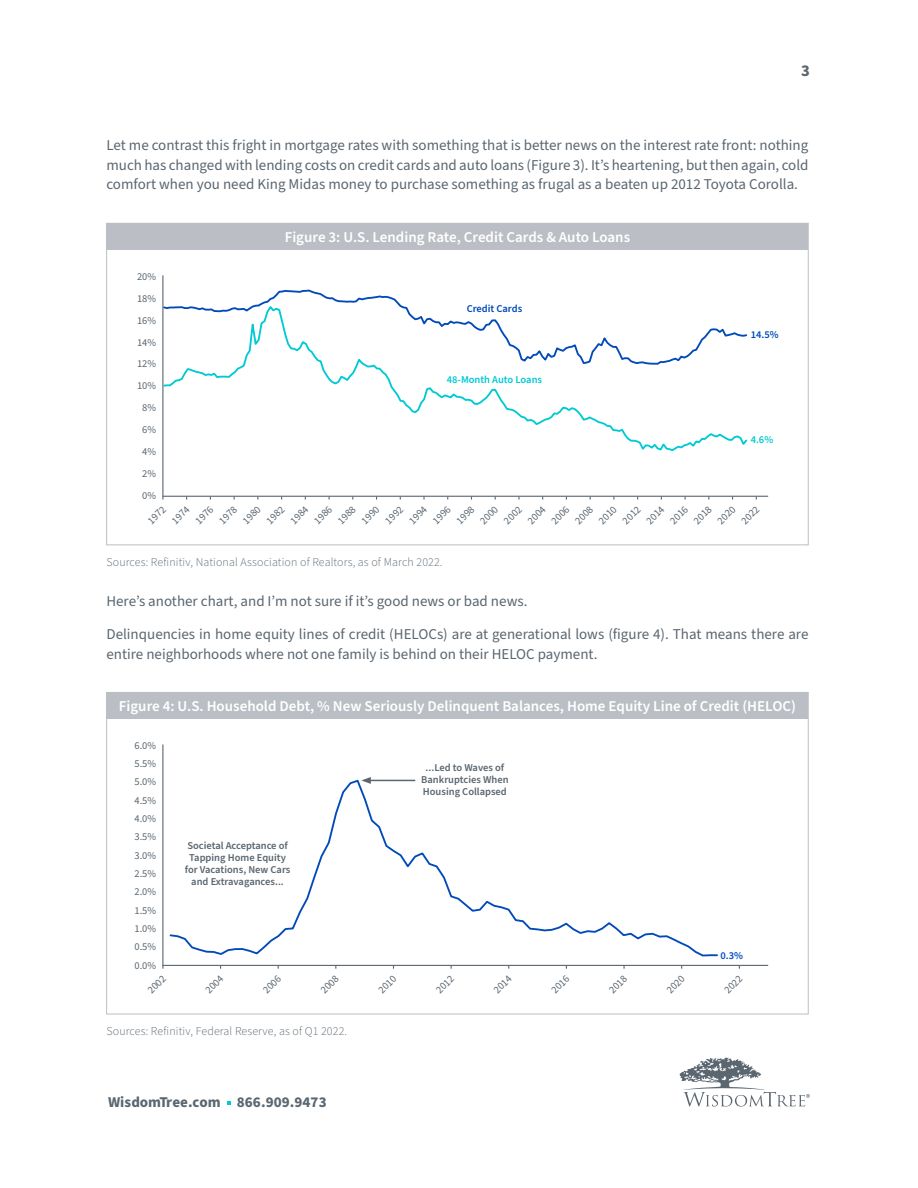
<style>
.page{position:relative;width:918px;height:1188px;background:#fff}
.page>*{position:absolute;margin:0;border:0;box-sizing:border-box;transform-origin:0 0}
.t1{font:700 16.5px "Source Sans Pro";color:#5a6670}
.t2{font:15px/19.5px "Source Sans Pro";color:#5a6670;text-align:justify}
.t3{font:600 15px "Source Sans Pro";color:#fff}
.t4{font:700 15px "Source Sans Pro";letter-spacing:.005em;color:#5a6670}
.t5{font:300 12px "Source Sans Pro";letter-spacing:.01em;color:#5a6670}
.t6{font:10.5px "Source Sans Pro";color:#5a6670}
.t7{font:600 10.5px/12px "Source Sans Pro";color:#5a6670;text-align:center}
.t8{font:600 10.5px "Source Sans Pro";color:#00cad4}
.t9{font:600 10.5px "Source Sans Pro";color:#004aba}
</style>
<div class="page">
<svg style="left:227px;top:1102px;width:4px;height:3px"></svg>
<svg style="left:680px;top:1058px;width:130px;height:49px"></svg>
<div style="left:106px;top:223px;width:702px;height:27px;background:#bbbec4"></div>
<div style="left:106px;top:692px;width:702px;height:27px;background:#bbbec4"></div>
<hr style="left:162px;top:275px;width:1px;height:222px;background:#5a6670">
<hr style="left:162px;top:496px;width:606px;height:1px;background:#5a6670">
<svg style="left:162px;top:289px;width:238px;height:15px"></svg>
<svg style="left:162px;top:304px;width:586px;height:148px"></svg>
<hr style="left:162px;top:745px;width:1px;height:221px;background:#5a6670">
<hr style="left:162px;top:965px;width:606px;height:1px;background:#5a6670">
<svg style="left:169px;top:778px;width:549px;height:179px"></svg>
<p class="t1" style="left:801px;top:59px;width:10px">3</p>
<p class="t2" style="left:106px;top:136px;width:704px">Let me contrast this fright in mortgage rates with something that is better news on the interest rate front: nothing much has changed with lending costs on credit cards and auto loans (Figure 3). It’s heartening, but then again, cold comfort when you need King Midas money to purchase something as frugal as a beaten up 2012 Toyota Corolla.</p>
<p class="t6" style="left:137px;top:269px;width:21px">20%</p>
<p class="t6" style="left:137px;top:313px;width:21px">16%</p>
<p class="t6" style="left:137px;top:357px;width:21px">12%</p>
<p class="t6" style="left:142px;top:401px;width:15px">8%</p>
<p class="t6" style="left:137px;top:291px;width:21px">18%</p>
<p class="t6" style="left:137px;top:335px;width:21px">14%</p>
<p class="t6" style="left:137px;top:379px;width:21px">10%</p>
<p class="t6" style="left:142px;top:423px;width:15px">6%</p>
<p class="t6" style="left:142px;top:445px;width:15px">4%</p>
<p class="t6" style="left:142px;top:467px;width:15px">2%</p>
<p class="t6" style="left:142px;top:489px;width:15px">0%</p>
<p class="t3" style="left:285px;top:227px;width:347px">Figure 3: U.S. Lending Rate, Credit Cards &amp; Auto Loans</p>
<p class="t9" style="left:467px;top:301px;width:57px">Credit Cards</p>
<p class="t8" style="left:447px;top:372px;width:97px">48-Month Auto Loans</p>
<p class="t9" style="left:751px;top:328px;width:29px">14.5%</p>
<p class="t8" style="left:751px;top:433px;width:24px">4.6%</p>
<p class="t6" style="left:145px;top:517px;width:22px;rotate:-45deg">1972</p>
<p class="t6" style="left:168px;top:517px;width:22px;rotate:-45deg">1974</p>
<p class="t6" style="left:192px;top:517px;width:22px;rotate:-45deg">1976</p>
<p class="t6" style="left:263px;top:517px;width:22px;rotate:-45deg">1982</p>
<p class="t6" style="left:287px;top:517px;width:22px;rotate:-45deg">1984</p>
<p class="t6" style="left:311px;top:517px;width:22px;rotate:-45deg">1986</p>
<p class="t6" style="left:382px;top:517px;width:22px;rotate:-45deg">1992</p>
<p class="t6" style="left:406px;top:517px;width:22px;rotate:-45deg">1994</p>
<p class="t6" style="left:429px;top:517px;width:22px;rotate:-45deg">1996</p>
<p class="t6" style="left:216px;top:517px;width:22px;rotate:-45deg">1978</p>
<p class="t6" style="left:239px;top:517px;width:22px;rotate:-45deg">1980</p>
<p class="t6" style="left:334px;top:517px;width:22px;rotate:-45deg">1988</p>
<p class="t6" style="left:358px;top:517px;width:22px;rotate:-45deg">1990</p>
<p class="t6" style="left:453px;top:517px;width:22px;rotate:-45deg">1998</p>
<p class="t6" style="left:477px;top:517px;width:22px;rotate:-45deg">2000</p>
<p class="t6" style="left:501px;top:517px;width:22px;rotate:-45deg">2002</p>
<p class="t6" style="left:524px;top:517px;width:22px;rotate:-45deg">2004</p>
<p class="t6" style="left:548px;top:517px;width:22px;rotate:-45deg">2006</p>
<p class="t6" style="left:572px;top:517px;width:22px;rotate:-45deg">2008</p>
<p class="t6" style="left:595px;top:517px;width:22px;rotate:-45deg">2010</p>
<p class="t6" style="left:619px;top:517px;width:22px;rotate:-45deg">2012</p>
<p class="t6" style="left:643px;top:517px;width:22px;rotate:-45deg">2014</p>
<p class="t6" style="left:667px;top:517px;width:22px;rotate:-45deg">2016</p>
<p class="t6" style="left:690px;top:517px;width:22px;rotate:-45deg">2018</p>
<p class="t6" style="left:714px;top:517px;width:22px;rotate:-45deg">2020</p>
<p class="t6" style="left:738px;top:517px;width:22px;rotate:-45deg">2022</p>
<p class="t5" style="left:106px;top:554px;width:338px">Sources: Refinitiv, National Association of Realtors, as of March 2022.</p>
<p class="t2" style="left:106px;top:592px;width:423px">Here’s another chart, and I’m not sure if it’s good news or bad news.</p>
<p class="t2" style="left:106px;top:625px;width:704px">Delinquencies in home equity lines of credit (HELOCs) are at generational lows (figure 4). That means there are entire neighborhoods where not one family is behind on their HELOC payment.</p>
<p class="t3" style="left:119px;top:696px;width:679px">Figure 4: U.S. Household Debt, % New Seriously Delinquent Balances, Home Equity Line of Credit (HELOC)</p>
<p class="t6" style="left:134px;top:738px;width:23px">6.0%</p>
<p class="t6" style="left:134px;top:775px;width:23px">5.0%</p>
<p class="t6" style="left:134px;top:811px;width:23px">4.0%</p>
<p class="t6" style="left:134px;top:848px;width:23px">3.0%</p>
<p class="t6" style="left:134px;top:885px;width:23px">2.0%</p>
<p class="t6" style="left:134px;top:921px;width:23px">1.0%</p>
<p class="t6" style="left:134px;top:757px;width:23px">5.5%</p>
<p class="t6" style="left:134px;top:793px;width:23px">4.5%</p>
<p class="t6" style="left:134px;top:830px;width:23px">3.5%</p>
<p class="t6" style="left:134px;top:866px;width:23px">2.5%</p>
<p class="t6" style="left:134px;top:903px;width:23px">1.5%</p>
<p class="t6" style="left:134px;top:940px;width:23px">0.5%</p>
<p class="t6" style="left:134px;top:958px;width:23px">0.0%</p>
<p class="t6" style="left:145px;top:987px;width:22px;rotate:-45deg">2002</p>
<p class="t7" style="left:185px;top:839px;width:107px">Societal Acceptance of<br>Tapping Home Equity for Vacations, New Cars and Extravagances...</p>
<p class="t7" style="left:421px;top:762px;width:89px">...Led to Waves of<br>Bankruptcies When<br>Housing Collapsed</p>
<p class="t9" style="left:720px;top:948px;width:24px">0.3%</p>
<p class="t6" style="left:202px;top:987px;width:22px;rotate:-45deg">2004</p>
<p class="t6" style="left:260px;top:987px;width:22px;rotate:-45deg">2006</p>
<p class="t6" style="left:317px;top:987px;width:22px;rotate:-45deg">2008</p>
<p class="t6" style="left:375px;top:987px;width:22px;rotate:-45deg">2010</p>
<p class="t6" style="left:433px;top:987px;width:22px;rotate:-45deg">2012</p>
<p class="t6" style="left:490px;top:987px;width:22px;rotate:-45deg">2014</p>
<p class="t6" style="left:548px;top:987px;width:22px;rotate:-45deg">2016</p>
<p class="t6" style="left:606px;top:987px;width:22px;rotate:-45deg">2018</p>
<p class="t6" style="left:663px;top:987px;width:22px;rotate:-45deg">2020</p>
<p class="t6" style="left:721px;top:987px;width:22px;rotate:-45deg">2022</p>
<p class="t5" style="left:106px;top:1023px;width:242px">Sources: Refinitiv, Federal Reserve, as of Q1 2022.</p>
<p class="t4" style="left:108px;top:1091px;width:220px">WisdomTree.com 866.909.9473</p>
</div>
